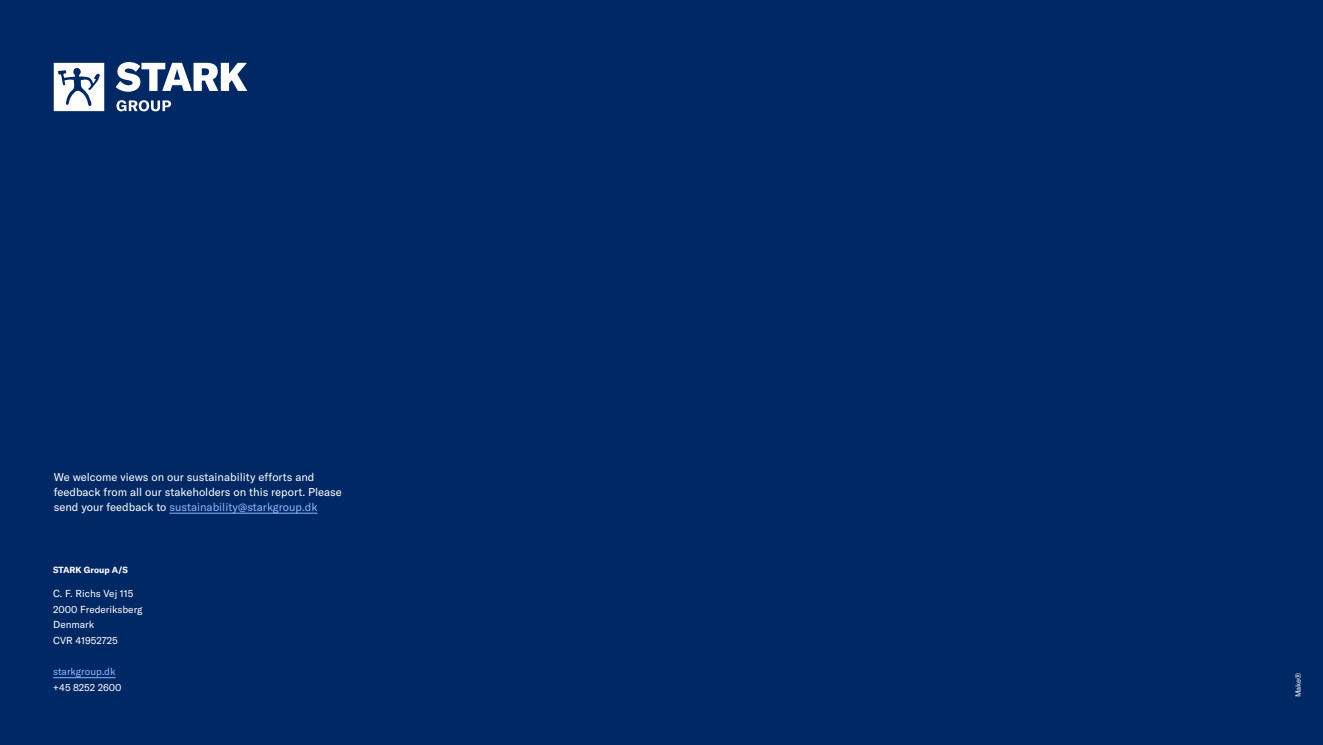
<style>
.page{position:relative;width:1323px;height:745px;background:#fff}
.page>*{position:absolute;margin:0;border:0;box-sizing:border-box;transform-origin:0 0}
.t1{font:11.25px/15px "GT America";color:#fff}
.t2{font:10px/15.6px "GT America";color:#fff}
.t3{font:10px "GT America";color:#91b5ff}
.t4{font:700 8.75px "GT America";color:#fff}
.t5{font:7.5px "GT America";color:#fff}
.s1{color:#91b5ff}
</style>
<div class="page">
<div style="left:0;top:0;width:1323px;height:744px;background:#002864"></div>
<hr style="left:53px;top:677px;width:62px;height:1px;background:#91b5ff">
<hr style="left:169px;top:512px;width:148px;height:1px;background:#91b5ff">
<svg style="left:54px;top:63px;width:50px;height:48px;background:#d1d8e3"></svg>
<svg style="left:116px;top:100px;width:55px;height:11px"></svg>
<svg style="left:116px;top:62px;width:131px;height:30px"></svg>
<p class="t1" style="left:54px;top:469px;width:290px">We welcome views on our sustainability efforts and feedback from all our stakeholders on this report. Please send your feedback to <span class="s1">sustainability@starkgroup.dk</span></p>
<p class="t4" style="left:53px;top:563px;width:76px">STARK Group A/S</p>
<p class="t2" style="left:53px;top:585px;width:91px">C. F. Richs Vej 115<br>2000 Frederiksberg<br>Denmark<br>CVR 41952725</p>
<p class="t3" style="left:53px;top:665px;width:64px">starkgroup.dk</p>
<p class="t2" style="left:53px;top:679px;width:70px">+45 8252 2600</p>
<p class="t5" style="left:1293px;top:696px;width:26px;rotate:-90deg">Make®</p>
</div>
